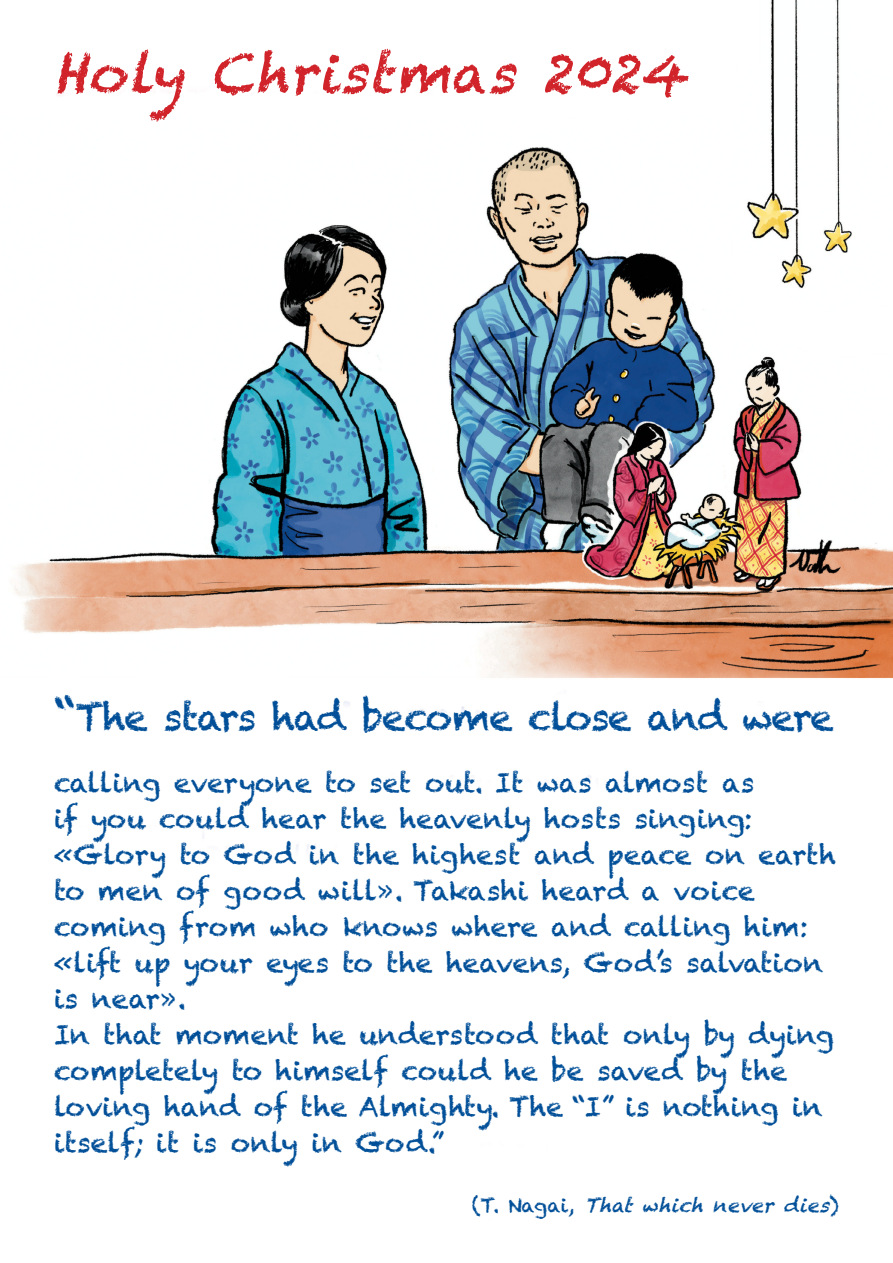
<style>
.page{position:relative;width:893px;height:1263px;background:#fff}
.page>*{position:absolute;margin:0;border:0;box-sizing:border-box;transform-origin:0 0}
.t1{font:italic 54px "Chalkduster";color:#d1232a}
.t2{font:37.5px "Chalkduster";letter-spacing:-.04em;color:#014f98}
.t3{font:27px/36px "Chalkduster";color:#014f98}
.t4{font:italic 19.5px "Chalkduster";color:#014f98}
.s1{font-size:44.25px}
.s2{font-style:normal}
</style>
<div class="page">
<img style="left:14px;top:0;width:879px;height:850px">
<p class="t1" style="left:54px;top:42px;width:661px">HolyChristmas2024</p>
<p class="t2" style="left:54px;top:695px;width:781px"><span class="s1">“</span>The stars had become close and were</p>
<p class="t3" style="left:54px;top:764px;width:784px">calling everyone to set out. It was almost as<br>if you could hear the heavenly hosts singing: «Glory to God in the highest and peace on earth to men of good will». Takashi heard a voice coming from who knows where and calling him: «lift up your eyes to the heavens, God’s salvation is near».</p>
<p class="t3" style="left:54px;top:1016px;width:782px">In that moment he understood that only by dying completely to himself could he be saved by the</p>
<p class="t3" style="left:54px;top:1088px;width:770px">loving hand of the Almighty. The “I” is nothing in itself; it is only in God.”</p>
<p class="t4" style="left:472px;top:1194px;width:371px"><span class="s2">( T . N a g a i ,</span> Thatwhichneverdies<span class="s2">)</span></p>
</div>
